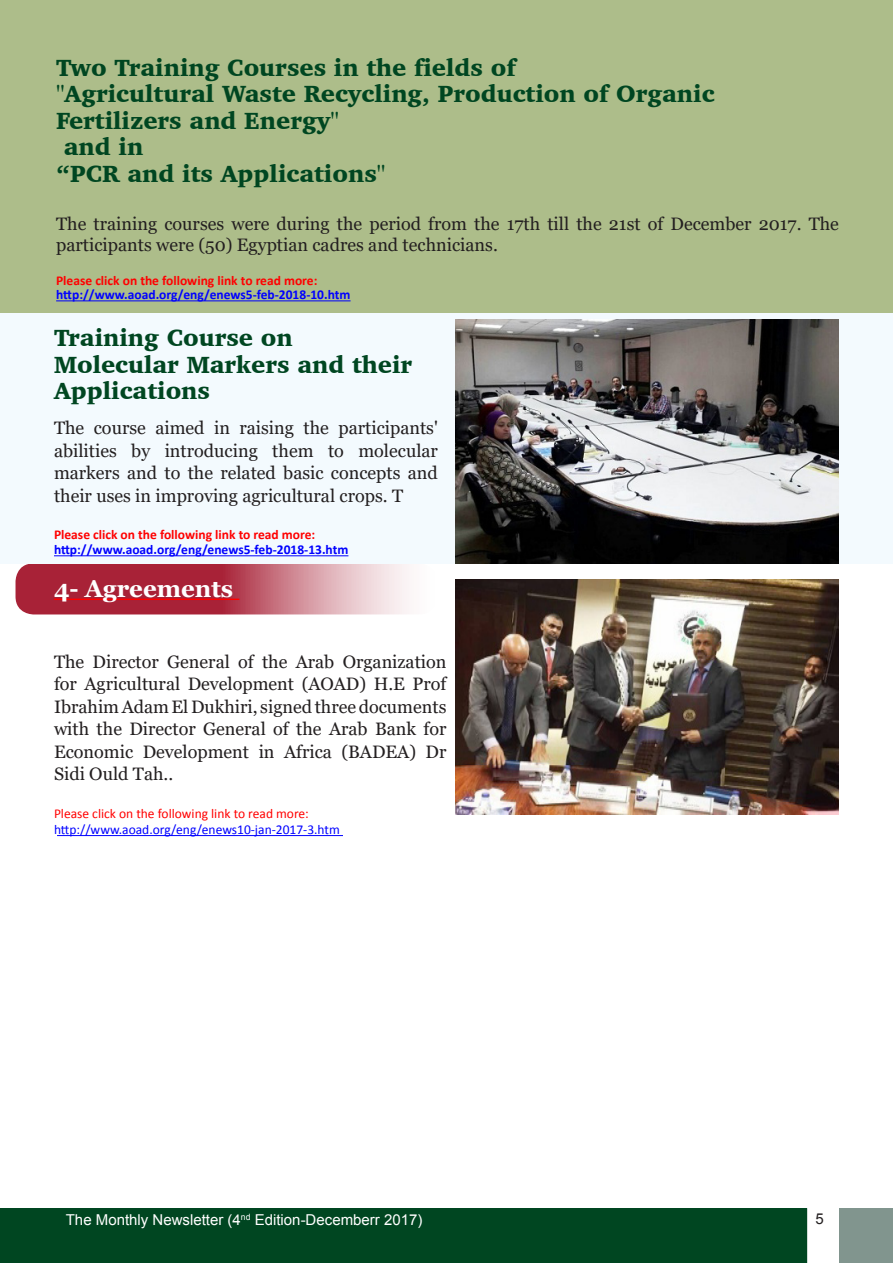
<style>
.page{position:relative;width:893px;height:1263px;background:#fff}
.page>*{position:absolute;margin:0;border:0;box-sizing:border-box;transform-origin:0 0}
.t1{font:900 24px/26.4px "Charter BT";color:#004621}
.t2{font:700 24px "Georgia";color:#fff}
.t3{font:18px/22.5px "Georgia";color:#231f20;text-align:justify}
.t4{font:15px "Arial";color:#fff}
.t5{font:15px "Arial";color:#231f20}
.t6{font:700 13.5px "Calibri";color:#00f}
.t7{font:700 13.5px "Calibri";color:#f00}
.t8{font:13.5px "Calibri";color:#00f}
.t9{font:13.5px "Calibri";color:#f00}
</style>
<div class="page">
<div style="left:0;top:1208px;width:807px;height:55px;background:#004621"></div>
<div style="left:839px;top:1209px;width:54px;height:54px;background:#81958e"></div>
<svg style="left:16px;top:563px;width:422px;height:51px;background:#c46977"></svg>
<div style="left:0;top:313px;width:893px;height:250px;background:#f3fafe"></div>
<div style="left:0;top:0;width:893px;height:313px;background:#adbd8a"></div>
<hr style="left:56px;top:300px;width:295px;height:1px;background:#00f">
<img style="left:455px;top:319px;width:384px;height:244px">
<hr style="left:54px;top:555px;width:294px;height:1px;background:#00f">
<hr style="left:54px;top:599px;width:185px;height:1px;background:#f00">
<hr style="left:57px;top:835px;width:286px;height:1px;background:#00f">
<img style="left:455px;top:579px;width:383px;height:235px">
<p class="t1" style="left:56px;top:54px;width:461px">Two Training Courses in the fields of</p>
<p class="t1" style="left:56px;top:81px;width:660px">''Agricultural Waste Recycling, Production of Organic<br>Fertilizers and Energy''</p>
<p class="t1" style="left:64px;top:133px;width:81px">and in</p>
<p class="t1" style="left:56px;top:160px;width:331px">“PCR and its Applications''</p>
<p class="t3" style="left:56px;top:213px;width:784px;line-height:21.6px">The training courses were during the period from the 17th till the 21st of December 2017. The participants were (50) Egyptian cadres and technicians.</p>
<p class="t7" style="left:56px;top:271px;width:263px">Please click on the following link to read more:</p>
<p class="t6" style="left:56px;top:286px;width:296px">http://www.aoad.org/eng/enews5-feb-2018-10.htm</p>
<p class="t1" style="left:54px;top:324px;width:360px">Training Course on<br>Molecular Markers and their<br>Applications</p>
<p class="t3" style="left:54px;top:417px;width:385px">The course aimed in raising the participants' abilities by introducing them to molecular markers and to the related basic concepts and their uses in improving agricultural crops. T</p>
<p class="t7" style="left:54px;top:526px;width:263px">Please click on the following link to read more:</p>
<p class="t6" style="left:54px;top:541px;width:296px">http://www.aoad.org/eng/enews5-feb-2018-13.htm</p>
<p class="t2" style="left:54px;top:573px;width:181px">4- Agreements</p>
<p class="t3" style="left:54px;top:651px;width:394px">The Director General of the Arab Organization for Agricultural Development (AOAD) H.E Prof Ibrahim Adam El Dukhiri, signed three documents with the Director General of the Arab Bank for Economic Development in Africa (BADEA) Dr Sidi Ould Tah..</p>
<p class="t9" style="left:54px;top:805px;width:256px">Please click on the following link to read more:</p>
<p class="t8" style="left:54px;top:821px;width:287px">http://www.aoad.org/eng/enews10-jan-2017-3.htm</p>
<p class="t4" style="left:66px;top:1210px;width:358px">The Monthly Newsletter (4<sup>nd</sup> Edition-Decemberr 2017)</p>
<p class="t5" style="left:815px;top:1209px;width:10px">5</p>
</div>
